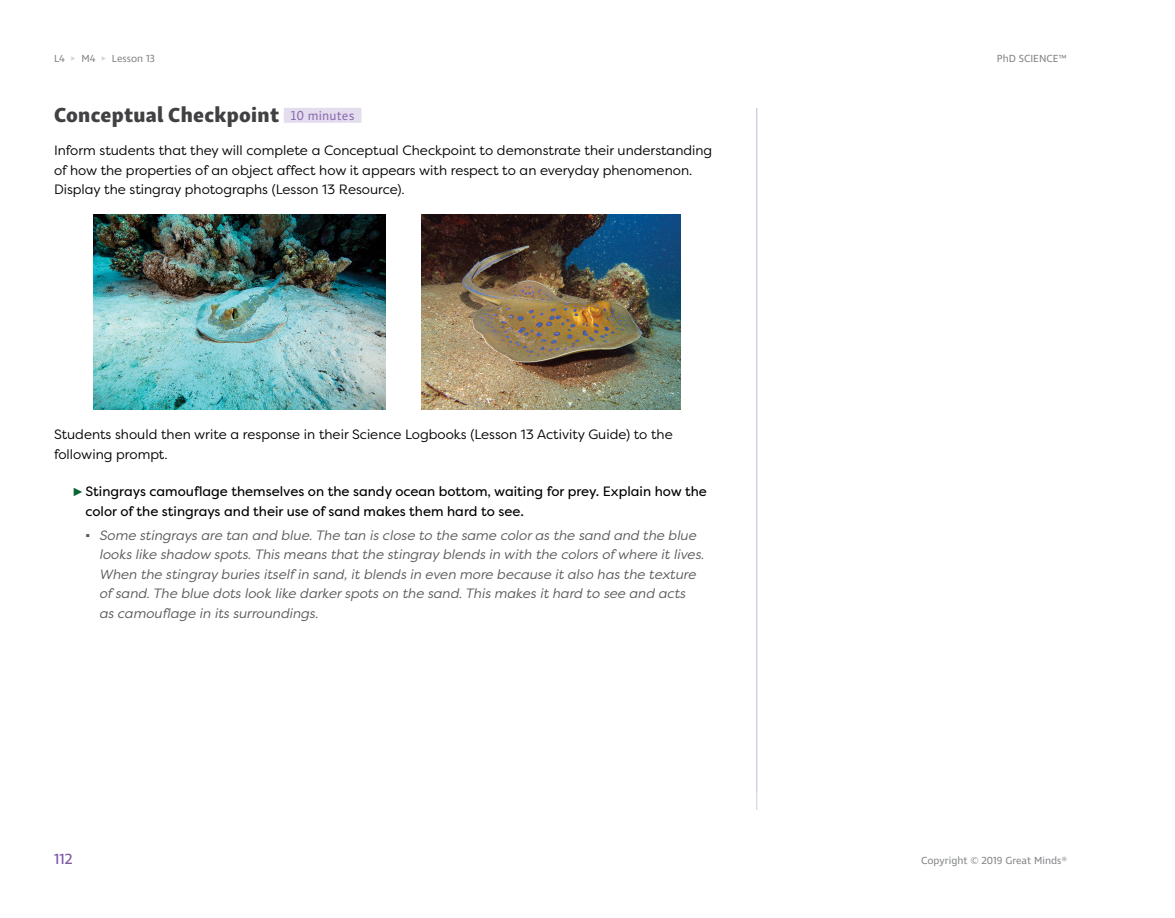
<style>
.page{position:relative;width:1175px;height:918px;background:#fff}
.page>*{position:absolute;margin:0;border:0;box-sizing:border-box;transform-origin:0 0}
.t1{font:21px "Skolar Sans Latn Eb";letter-spacing:.015em;color:#414042}
.t2{font:15px "Ingra";color:#7f58a5}
.t3{font:italic 13.5px/19.5px "Filson Pro";color:#58595b}
.t4{font:13.5px/19.5px "Filson Pro";color:#000}
.t5{font:13.5px/19.5px "Filson Pro";color:#000}
.t6{font:10.5px "Ingra";color:#808285}
.s1{color:#d1d3d4}
.s2{font-family:"Skolar Sans Latn";font-size:13.5px;color:#8866ac}
.s3{font-family:"Times New Roman";font-size:12px;color:#096532}
.s4{font-family:"Times New Roman";font-style:normal}
</style>
<div class="page">
<hr style="left:756px;top:108px;width:1px;height:702px;background:#d4cae4">
<div style="left:284px;top:108px;width:77px;height:15px;background:#e3ddee"></div>
<img style="left:94px;top:215px;width:291px;height:194px">
<img style="left:421px;top:215px;width:259px;height:194px">
<p class="t6" style="left:54px;top:52px;width:102px">L4 <span class="s1">▸</span> M4 <span class="s1">▸</span> Lesson 13</p>
<p class="t6" style="left:996px;top:52px;width:72px">PhD SCIENCE™</p>
<h1 class="t1" style="left:54px;top:97px;width:302px">Conceptual Checkpoint <span class="s2">10 minutes</span></h1>
<p class="t4" style="left:54px;top:140px;width:660px">Inform students that they will complete a Conceptual Checkpoint to demonstrate their understanding of how the properties of an object affect how it appears with respect to an everyday phenomenon.<br>Display the stingray photographs (Lesson 13 Resource).</p>
<p class="t4" style="left:54px;top:424px;width:620px">Students should then write a response in their Science Logbooks (Lesson 13 Activity Guide) to the following prompt.</p>
<p class="t5" style="left:86px;top:482px;width:623px;text-indent:-14px"><span class="s3">►</span>Stingrays camouflage themselves on the sandy ocean bottom, waiting for prey. Explain how the color of the stingrays and their use of sand makes them hard to see.</p>
<p class="t3" style="left:99px;top:525px;width:606px;text-indent:-14px"><span class="s4">▪</span> Some stingrays are tan and blue. The tan is close to the same color as the sand and the blue looks like shadow spots. This means that the stingray blends in with the colors of where it lives.<br>When the stingray buries itself in sand, it blends in even more because it also has the texture of sand. The blue dots look like darker spots on the sand. This makes it hard to see and acts<br>as camouflage in its surroundings.</p>
<p class="t2" style="left:54px;top:850px;width:20px">112</p>
<p class="t6" style="left:921px;top:854px;width:148px">Copyright © 2019 Great Minds®</p>
</div>
